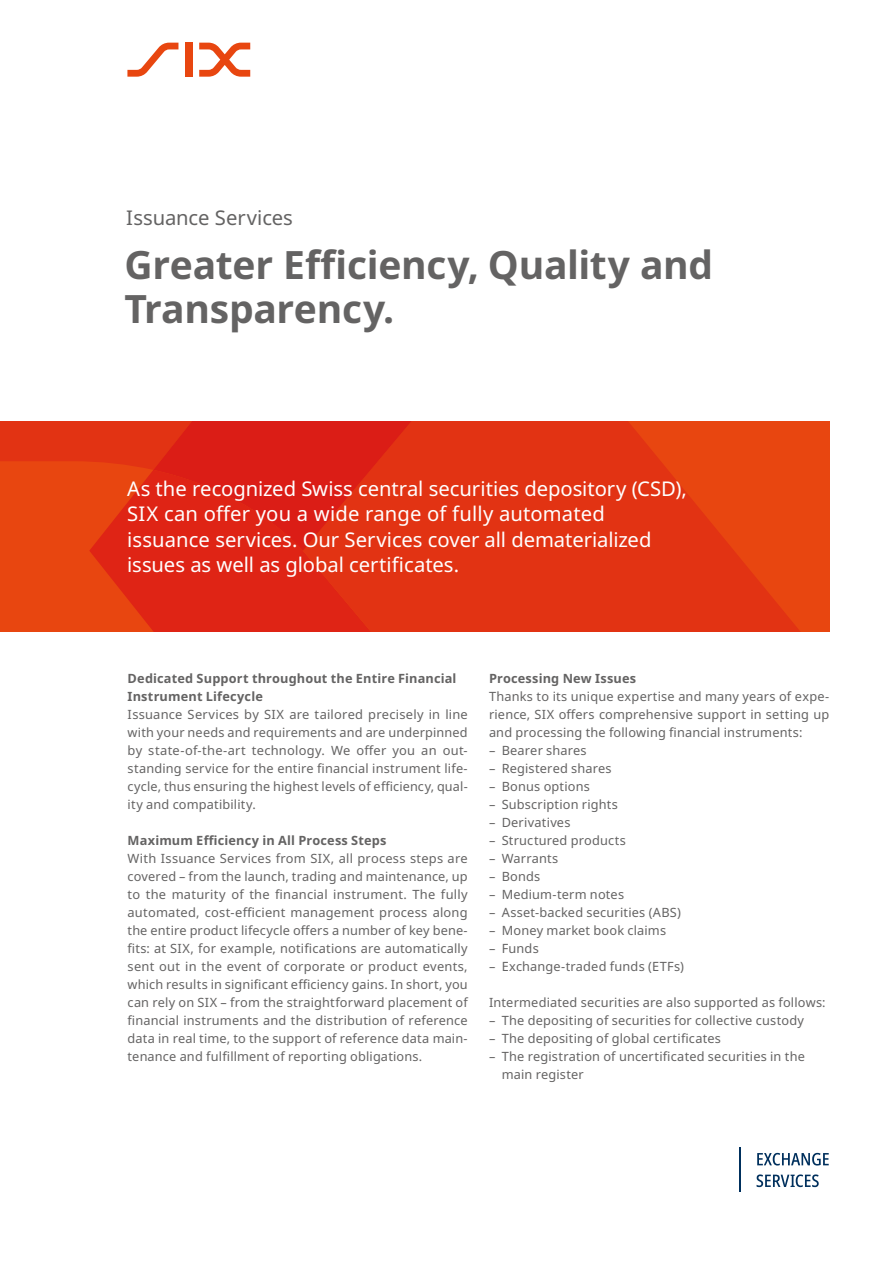
<style>
.page{position:relative;width:893px;height:1263px;background:#fff}
.page>*{position:absolute;margin:0;border:0;box-sizing:border-box;transform-origin:0 0}
.t1{font:700 39px/43.5px "Noto Sans";letter-spacing:-.01em;color:#646363}
.t2{font:20.25px/25.5px "Noto Sans";color:#fff}
.t3{font:20.25px "Noto Sans";letter-spacing:-.005em;color:#646363}
.t4{font:12.75px/18px "Noto Sans";letter-spacing:.015em;color:#646363;text-align:justify}
.t5{font:700 12.75px/18px "Noto Sans";letter-spacing:.015em;color:#646363}
</style>
<div class="page">
<svg style="left:0;top:421px;width:153px;height:210px;background:#e53c11"></svg>
<svg style="left:153px;top:421px;width:676px;height:210px;background:#e13113"></svg>
<svg style="left:127px;top:43px;width:51px;height:34px"></svg>
<div style="left:185px;top:43px;width:7px;height:34px;background:#e84610"></div>
<svg style="left:199px;top:43px;width:51px;height:34px"></svg>
<hr style="left:739px;top:1147px;width:2px;height:45px;background:#00305d">
<svg style="left:757px;top:1153px;width:72px;height:12px"></svg>
<svg style="left:757px;top:1174px;width:62px;height:13px"></svg>
<h2 class="t3" style="left:126px;top:203px;width:168px">Issuance Services</h2>
<h1 class="t1" style="left:125px;top:244px;width:590px">Greater Efficiency, Quality and<br>Transparency.</h1>
<h2 class="t2" style="left:127px;top:476px;width:561px">As the recognized Swiss central securities depository (CSD), SIX can offer you a wide range of fully automated issuance services. Our Services cover all dematerialized issues as well as global certificates.</h2>
<p class="t5" style="left:128px;top:669px;width:330px">Dedicated Support throughout the Entire Financial<br>Instrument Lifecycle</p>
<p class="t4" style="left:128px;top:706px;width:342px">Issuance Services by SIX are tailored precisely in line with your needs and requirements and are underpinned by state-of-the-art technology. We offer you an out&shy;standing service for the entire financial instrument life&shy;cycle, thus ensuring the highest levels of efficiency, qual&shy;ity and compatibility.</p>
<p class="t5" style="left:128px;top:832px;width:260px">Maximum Efficiency in All Process Steps</p>
<p class="t4" style="left:128px;top:850px;width:342px">With Issuance Services from SIX, all process steps are covered – from the launch, trading and maintenance, up to the maturity of the financial instrument. The fully automated, cost-efficient management process along the entire product lifecycle offers a number of key bene&shy;fits: at SIX, for example, notifications are automatically sent out in the event of corporate or product events, which results in significant efficiency gains. In short, you can rely on SIX – from the straightforward placement of financial instruments and the distribution of reference data in real time, to the support of reference data main&shy;tenance and fulfillment of reporting obligations.</p>
<p class="t5" style="left:489px;top:669px;width:149px">Processing New Issues</p>
<p class="t4" style="left:489px;top:688px;width:342px">Thanks to its unique expertise and many years of expe&shy;rience, SIX offers comprehensive support in setting up and processing the following financial instruments:</p>
<p class="t4" style="left:489px;top:742px;width:99px">– Bearer shares</p>
<p class="t4" style="left:489px;top:760px;width:124px">– Registered shares</p>
<p class="t4" style="left:489px;top:778px;width:102px">– Bonus options</p>
<p class="t4" style="left:489px;top:796px;width:130px">– Subscription rights</p>
<p class="t4" style="left:489px;top:814px;width:83px">– Derivatives</p>
<p class="t4" style="left:489px;top:832px;width:139px">– Structured products</p>
<p class="t4" style="left:489px;top:850px;width:71px">– Warrants</p>
<p class="t4" style="left:489px;top:868px;width:53px">– Bonds</p>
<p class="t4" style="left:489px;top:886px;width:137px">– Medium-term notes</p>
<p class="t4" style="left:489px;top:904px;width:194px">– Asset-backed securities (ABS)</p>
<p class="t4" style="left:489px;top:922px;width:179px">– Money market book claims</p>
<p class="t4" style="left:489px;top:940px;width:51px">– Funds</p>
<p class="t4" style="left:489px;top:958px;width:196px">– Exchange-traded funds (ETFs)</p>
<p class="t4" style="left:489px;top:994px;width:338px">Intermediated securities are also supported as follows:</p>
<p class="t4" style="left:489px;top:1012px;width:317px">– The depositing of securities for collective custody</p>
<p class="t4" style="left:489px;top:1030px;width:233px">– The depositing of global certificates</p>
<p class="t4" style="left:502px;top:1048px;width:305px;text-indent:-13px">– The registration of uncertificated securities in the main register</p>
</div>
